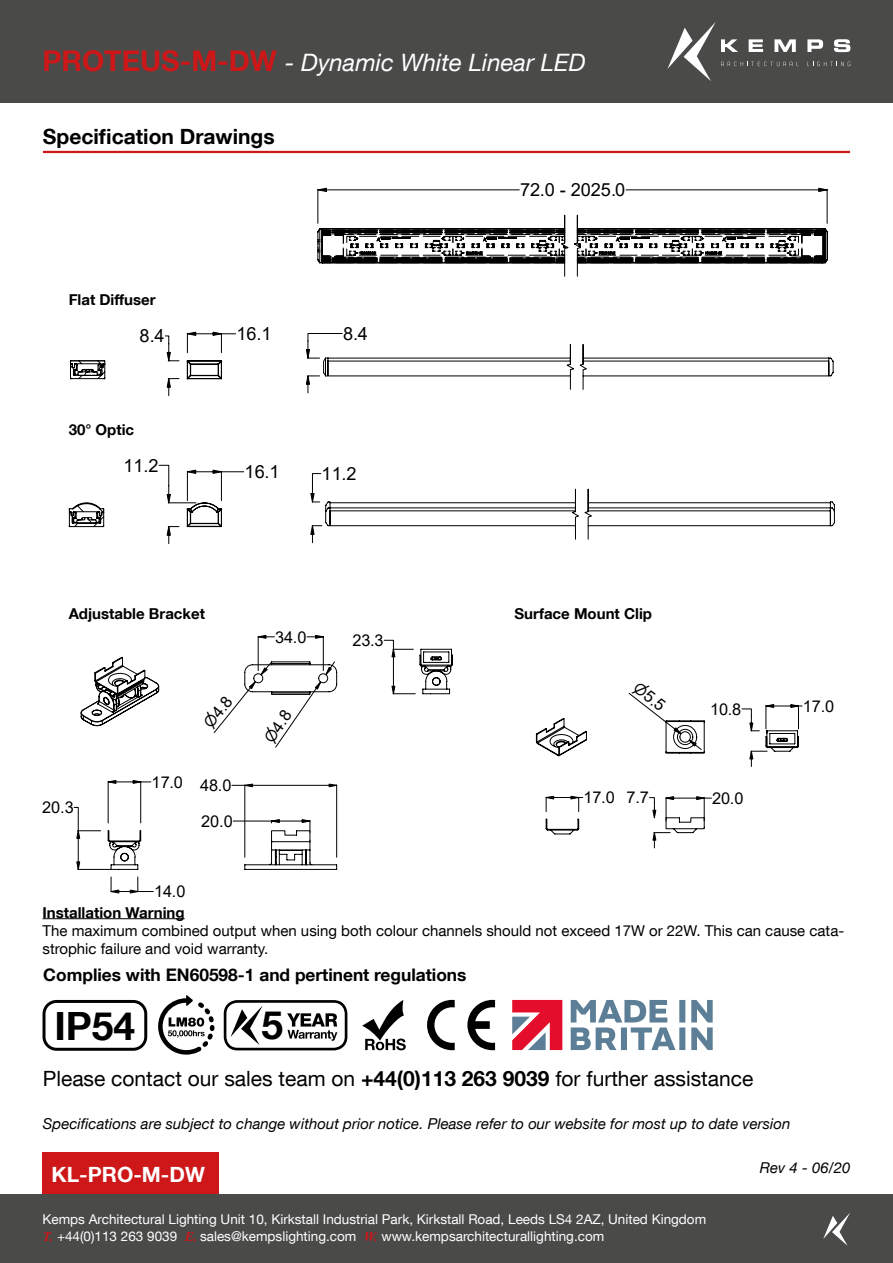
<style>
.page{position:relative;width:893px;height:1263px;background:#fff}
.page>*{position:absolute;margin:0;border:0;box-sizing:border-box;transform-origin:0 0}
.t1{font:700 39px "Helvetica Neue LT Com";color:#000}
.t2{font:italic 24px "Helvetica Neue LT Com";color:#fff}
.t3{font:21px "Helvetica Neue LT Com";color:#000}
.t4{font:700 21px "Helvetica Neue LT Com";color:#000}
.t5{font:700 21px "Helvetica Neue LT Com";color:#fff}
.t6{font:18.15px "Arial";letter-spacing:-.005em;color:#000}
.t7{font:700 17.25px "Helvetica Neue LT Com";color:#000}
.t8{font:16.35px/35.5px "Arial";letter-spacing:-.005em;color:#000}
.t9{font:15px/18px "Helvetica Neue LT Com";color:#000}
.t10{font:italic 15px "Helvetica Neue LT Com";color:#000}
.t11{font:700 15px "Helvetica Neue LT Com";color:#000}
.t12{font:13.5px/16.2px "Helvetica Neue LT Com";color:#fff}
.s1{font-weight:700;font-style:normal;font-size:28.5px;color:#cd1719}
.s2{font-weight:700}
.s3{font-family:"Times New Roman";font-weight:700;font-style:italic;color:#cd1719}
</style>
<div class="page">
<div style="left:43px;top:1152px;width:176px;height:44px;background:#cd1719"></div>
<div style="left:0;top:0;width:893px;height:102px;background:#4a4a49"></div>
<div style="left:0;top:1194px;width:893px;height:69px;background:#4a4a49"></div>
<svg style="left:823px;top:1213px;width:27px;height:33px"></svg>
<svg style="left:807px;top:39px;width:16px;height:13px"></svg>
<svg style="left:834px;top:39px;width:16px;height:13px"></svg>
<svg style="left:667px;top:22px;width:131px;height:59px"></svg>
<svg style="left:807px;top:62px;width:43px;height:4px"></svg>
<hr style="left:43px;top:151px;width:807px;height:2px;background:#cd1719">
<svg style="left:68px;top:331px;width:177px;height:213px"></svg>
<svg style="left:305px;top:333px;width:529px;height:61px"></svg>
<svg style="left:310px;top:473px;width:525px;height:71px"></svg>
<svg style="left:73px;top:780px;width:265px;height:114px"></svg>
<svg style="left:317px;top:187px;width:511px;height:90px"></svg>
<svg style="left:362px;top:1000px;width:44px;height:50px"></svg>
<svg style="left:427px;top:1000px;width:28px;height:50px"></svg>
<svg style="left:467px;top:1000px;width:28px;height:50px"></svg>
<svg style="left:158px;top:995px;width:56px;height:59px"></svg>
<svg style="left:224px;top:1000px;width:123px;height:50px"></svg>
<div style="left:43px;top:1000px;width:104px;height:51px;border:3px solid #000;border-radius:12px"></div>
<svg style="left:512px;top:1000px;width:50px;height:50px;background:#d74860"></svg>
<svg style="left:571px;top:1000px;width:142px;height:50px"></svg>
<hr style="left:43px;top:918px;width:142px;height:1px;background:#000">
<svg style="left:80px;top:634px;width:373px;height:114px"></svg>
<svg style="left:535px;top:693px;width:268px;height:156px"></svg>
<h2 class="t2" style="left:43px;top:48px;width:545px"><span class="s1">PROTEUS-M-DW</span> - Dynamic White Linear LED</h2>
<p class="t4" style="left:43px;top:123px;width:233px">Specification Drawings</p>
<p class="t11" style="left:69px;top:290px;width:88px">Flat Diffuser</p>
<h3 class="t6" style="left:140px;top:323px;width:27px">8.4</h3>
<h3 class="t6" style="left:237px;top:321px;width:37px">16.1</h3>
<p class="t11" style="left:69px;top:420px;width:67px">30° Optic</p>
<h3 class="t6" style="left:123px;top:453px;width:37px">11.2</h3>
<h3 class="t6" style="left:245px;top:459px;width:36px">16.1</h3>
<h3 class="t6" style="left:343px;top:321px;width:27px">8.4</h3>
<h3 class="t6" style="left:322px;top:461px;width:36px">11.2</h3>
<h3 class="t6" style="left:520px;top:177px;width:107px">72.0 - 2025.0</h3>
<p class="t11" style="left:69px;top:604px;width:138px">Adjustable Bracket</p>
<p class="t11" style="left:514px;top:604px;width:139px">Surface Mount Clip</p>
<p class="t8" style="left:42px;top:790px;width:33px">20.3</p>
<p class="t8" style="left:275px;top:619px;width:33px">34.0</p>
<p class="t8" style="left:352px;top:622px;width:33px">23.3</p>
<p class="t8" style="left:152px;top:764px;width:33px">17.0</p>
<p class="t8" style="left:200px;top:767px;width:34px">48.0<br>20.0</p>
<p class="t8" style="left:154px;top:873px;width:33px">14.0</p>
<p class="t8" style="left:710px;top:691px;width:33px">10.8</p>
<p class="t8" style="left:803px;top:688px;width:33px">17.0</p>
<p class="t8" style="left:584px;top:780px;width:67px">17.0 7.7</p>
<p class="t8" style="left:712px;top:780px;width:33px">20.0</p>
<p class="t11" style="left:43px;top:903px;width:144px">Installation Warning</p>
<p class="t9" style="left:43px;top:921px;width:803px">The maximum combined output when using both colour channels should not exceed 17W or 22W. This can cause cata&shy;strophic failure and void warranty.</p>
<p class="t7" style="left:43px;top:963px;width:425px">Complies with EN60598-1 and pertinent regulations</p>
<h1 class="t1" style="left:54px;top:1001px;width:82px">IP54</h1>
<h1 class="t1" style="left:262px;top:1001px;width:23px">5</h1>
<p class="t3" style="left:43px;top:1066px;width:712px">Please contact our sales team on <span class="s2">+44(0)113 263 9039</span> for further assistance</p>
<p class="t10" style="left:43px;top:1115px;width:749px">Specifications are subject to change without prior notice. Please refer to our website for most up to date version</p>
<p class="t10" style="left:760px;top:1158px;width:92px">Rev 4 - 06/20</p>
<h3 class="t5" style="left:52px;top:1161px;width:155px">KL-PRO-M-DW</h3>
<p class="t12" style="left:43px;top:1211px;width:665px">Kemps Architectural Lighting Unit 10, Kirkstall Industrial Park, Kirkstall Road, Leeds LS4 2AZ, United Kingdom<br><span class="s3">T.</span> +44(0)113 263 9039 <span class="s3">E.</span> sales@kempslighting.com <span class="s3">W.</span> www.kempsarchitecturallighting.com</p>
</div>
